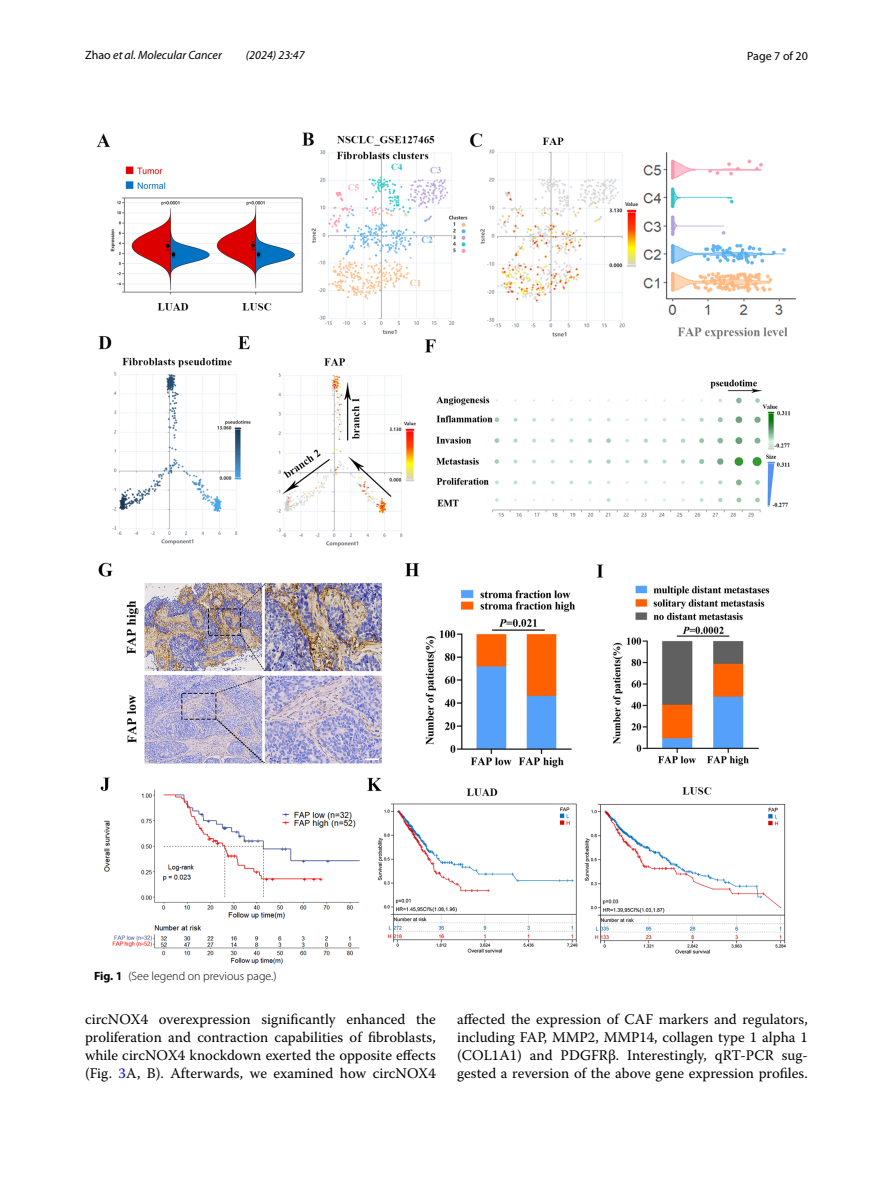
<style>
.page{position:relative;width:893px;height:1187px;background:#fff}
.page>*{position:absolute;margin:0;border:0;box-sizing:border-box;transform-origin:0 0}
.t1{font:14.7px/18px "Warnock Pro";color:#000;text-align:justify}
.t2{font:italic 12px "Myriad Pro";color:#000}
.t3{font:300 12px "Myriad Pro";color:#000}
.t4{font:12px "Myriad Pro";color:#000}
.s1{font-style:normal}
.s2{font-weight:700}
.s3{color:#00f}
</style>
<div class="page">
<img style="left:96px;top:133px;width:700px;height:831px">
<p class="t2" style="left:85px;top:48px;width:138px"><span class="s1">Zhao</span> et al. Molecular Cancer</p>
<p class="t2" style="left:246px;top:48px;width:60px">(2024) 23:47</p>
<p class="t4" style="left:747px;top:48px;width:62px">Page 7 of 20</p>
<p class="t3" style="left:94px;top:968px;width:184px"><span class="s2">Fig. 1</span> (See legend on previous page.)</p>
<p class="t1" style="left:85px;top:1010px;width:352px">circNOX4 overexpression significantly enhanced the proliferation and contraction capabilities of fibroblasts, while circNOX4 knockdown exerted the opposite effects (Fig. <span class="s3">3</span>A, B). Afterwards, we examined how circNOX4</p>
<p class="t1" style="left:457px;top:1010px;width:352px">affected the expression of CAF markers and regulators, including FAP, MMP2, MMP14, collagen type 1 alpha 1 (COL1A1) and PDGFRβ. Interestingly, qRT-PCR sug&shy;gested a reversion of the above gene expression profiles.</p>
</div>
